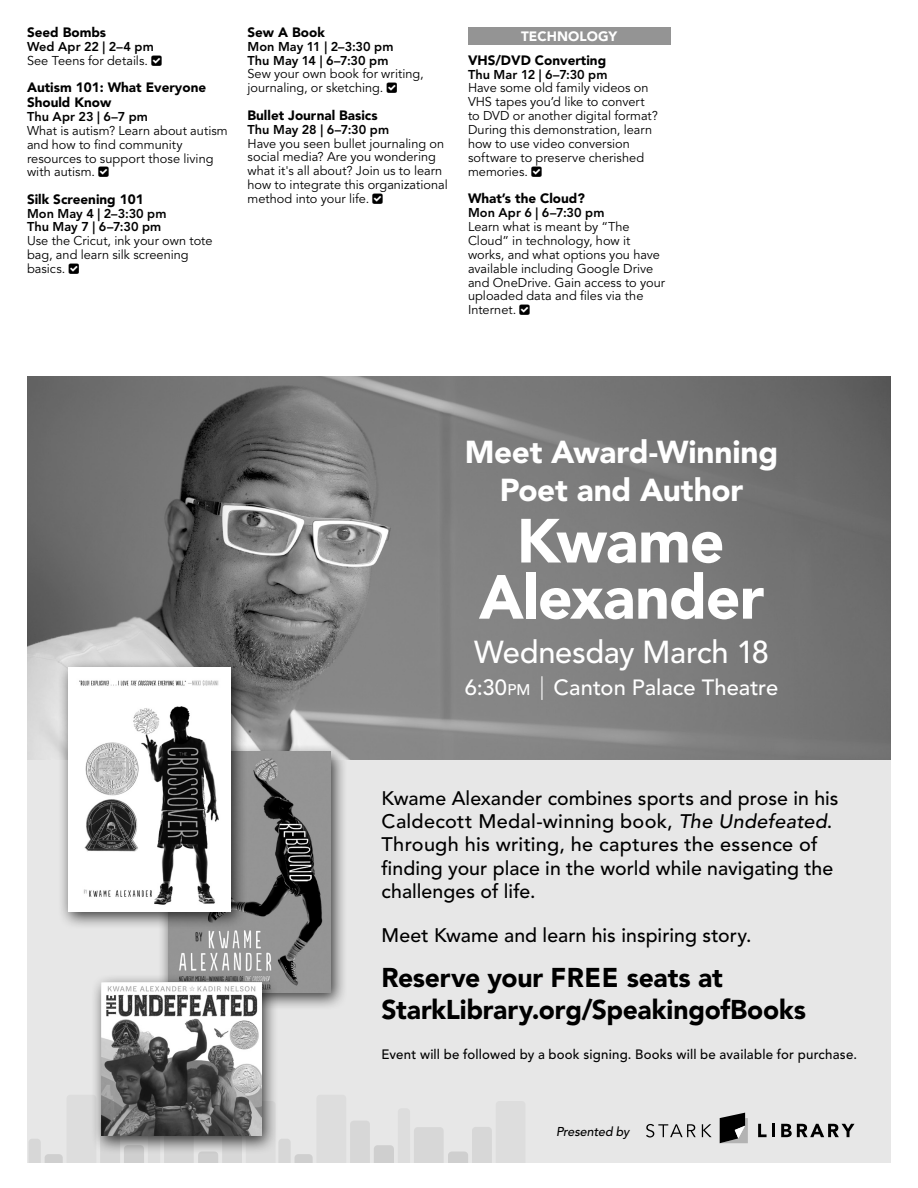
<style>
.page{position:relative;width:918px;height:1188px;background:#fff}
.page>*{position:absolute;margin:0;border:0;box-sizing:border-box;transform-origin:0 0}
.t1{font:900 61.65px/56.1px "Avenir LT Std";letter-spacing:-.015em;color:#fff;text-align:center}
.t2{font:900 31.5px/37.8px "Avenir LT Std";letter-spacing:-.01em;color:#fff;text-align:center}
.t3{font:500 31.5px "Avenir LT Std";letter-spacing:-.01em;color:#fff}
.t4{font:900 27px/31.5px "Avenir LT Std";letter-spacing:-.005em;color:#000}
.t5{font:500 21.9px "Avenir LT Std";letter-spacing:.005em;color:#fff}
.t6{font:500 19.5px/23.4px "Avenir LT Std";letter-spacing:.005em;color:#000}
.Programs___Title_BLA{font:900 13.5px/14.7px "Avenir LT Std";color:#000}
.t7{font:500 13.5px "Avenir LT Std";letter-spacing:.015em;color:#000}
.Month_Header_-_BLACK{font:900 13.5px "Avenir LT Std";letter-spacing:.005em;color:#fff}
.Programs___Descripti{font:12.75px/13.8px "Avenir LT Std";color:#000}
.Programs___Date___Ti{font:800 12.75px "Avenir LT Std";letter-spacing:.005em;color:#000}
.t8{font:italic 500 12.75px "Avenir LT Std";letter-spacing:-.005em;color:#000}
.s1{font-size:15.3px}
.s2{font-weight:400;font-size:23.7px}
.s3{font-style:italic}
</style>
<div class="page">
<div style="left:468px;top:27px;width:202px;height:18px;background:#949494"></div>
<div style="left:27px;top:382px;width:864px;height:781px;background:#e7e7e7"></div>
<img style="left:27px;top:376px;width:864px;height:384px">
<svg style="left:720px;top:1113px;width:28px;height:30px"></svg>
<svg style="left:646px;top:1124px;width:50px;height:14px"></svg>
<svg style="left:702px;top:1124px;width:10px;height:13px"></svg>
<svg style="left:758px;top:1124px;width:17px;height:13px"></svg>
<svg style="left:781px;top:1124px;width:74px;height:13px"></svg>
<div style="left:158px;top:743px;width:189px;height:268px;background:#000;opacity:.75"></div>
<img style="left:168px;top:752px;width:163px;height:240px">
<div style="left:57px;top:659px;width:191px;height:271px;background:#000;opacity:.75"></div>
<img style="left:68px;top:667px;width:163px;height:244px">
<div style="left:91px;top:974px;width:187px;height:181px;background:#000;opacity:.75"></div>
<img style="left:101px;top:982px;width:161px;height:113px">
<svg style="left:29px;top:1095px;width:463px;height:67px"></svg>
<p class="Programs___Title_BLA" style="left:27px;top:25px;width:81px">Seed Bombs</p>
<p class="Programs___Date___Ti" style="left:27px;top:39px;width:128px">Wed Apr 22 | 2–4 pm</p>
<p class="Programs___Descripti" style="left:27px;top:54px;width:123px">See Teens for details.</p>
<p class="Programs___Title_BLA" style="left:27px;top:80px;width:181px">Autism 101: What Everyone<br>Should Know</p>
<p class="Programs___Date___Ti" style="left:27px;top:109px;width:123px">Thu Apr 23 | 6–7 pm</p>
<p class="Programs___Descripti" style="left:27px;top:124px;width:202px">What is autism? Learn about autism and how to find community resources to support those living with autism.</p>
<p class="Programs___Title_BLA" style="left:27px;top:192px;width:118px">Silk Screening 101</p>
<p class="Programs___Date___Ti" style="left:27px;top:206px;width:141px">Mon May 4 | 2–3:30 pm</p>
<p class="Programs___Date___Ti" style="left:27px;top:219px;width:136px">Thu May 7 | 6–7:30 pm</p>
<p class="Programs___Descripti" style="left:27px;top:234px;width:187px">Use the Cricut, ink your own tote bag, and learn silk screening basics.</p>
<p class="Programs___Title_BLA" style="left:248px;top:25px;width:79px">Sew A Book</p>
<p class="Programs___Date___Ti" style="left:248px;top:39px;width:148px">Mon May 11 | 2–3:30 pm</p>
<p class="Programs___Date___Ti" style="left:248px;top:53px;width:143px">Thu May 14 | 6–7:30 pm</p>
<p class="Programs___Descripti" style="left:248px;top:67px;width:178px">Sew your own book for writing, journaling, or sketching.</p>
<p class="Programs___Title_BLA" style="left:248px;top:108px;width:132px">Bullet Journal Basics</p>
<p class="Programs___Date___Ti" style="left:248px;top:122px;width:143px">Thu May 28 | 6–7:30 pm</p>
<p class="Programs___Descripti" style="left:248px;top:137px;width:202px">Have you seen bullet journaling on social media? Are you wondering what it's all about? Join us to learn how to integrate this organizational method into your life.</p>
<p class="Month_Header_-_BLACK" style="left:521px;top:28px;width:98px">TECHNOLOGY</p>
<p class="Programs___Title_BLA" style="left:468px;top:53px;width:140px">VHS/DVD Converting</p>
<p class="Programs___Date___Ti" style="left:468px;top:67px;width:141px">Thu Mar 12 | 6–7:30 pm</p>
<p class="Programs___Descripti" style="left:468px;top:82px;width:191px">Have some old family videos on<br>VHS tapes you’d like to convert to DVD or another digital format?<br>During this demonstration, learn how to use video conversion software to preserve cherished memories.</p>
<p class="Programs___Title_BLA" style="left:468px;top:191px;width:118px">What’s the Cloud?</p>
<p class="Programs___Date___Ti" style="left:468px;top:205px;width:138px">Mon Apr 6 | 6–7:30 pm</p>
<p class="Programs___Descripti" style="left:468px;top:220px;width:199px">Learn what is meant by “The<br>Cloud” in technology, how it works, and what options you have available including Google Drive and OneDrive. Gain access to your uploaded data and files via the<br>Internet.</p>
<p class="t2" style="left:465px;top:433px;width:315px">Meet Award-Winning<br>Poet and Author</p>
<p class="t1" style="left:479px;top:513px;width:287px">Kwame<br>Alexander</p>
<p class="t3" style="left:474px;top:634px;width:296px">Wednesday March 18</p>
<p class="t5" style="left:465px;top:675px;width:315px">6:30<span class="s1">PM</span> <span class="s2">|</span> Canton Palace Theatre</p>
<p class="t6" style="left:382px;top:787px;width:458px">Kwame Alexander combines sports and prose in his Caldecott Medal-winning book, <span class="s3">The Undefeated</span>.<br>Through his writing, he captures the essence of finding your place in the world while navigating the challenges of life.</p>
<p class="t6" style="left:382px;top:924px;width:372px">Meet Kwame and learn his inspiring story.</p>
<p class="t4" style="left:382px;top:962px;width:426px">Reserve your FREE seats at<br>StarkLibrary.org/SpeakingofBooks</p>
<p class="t7" style="left:382px;top:1046px;width:477px">Event will be followed by a book signing. Books will be available for purchase.</p>
<p class="t8" style="left:556px;top:1124px;width:75px">Presented by</p>
</div>
